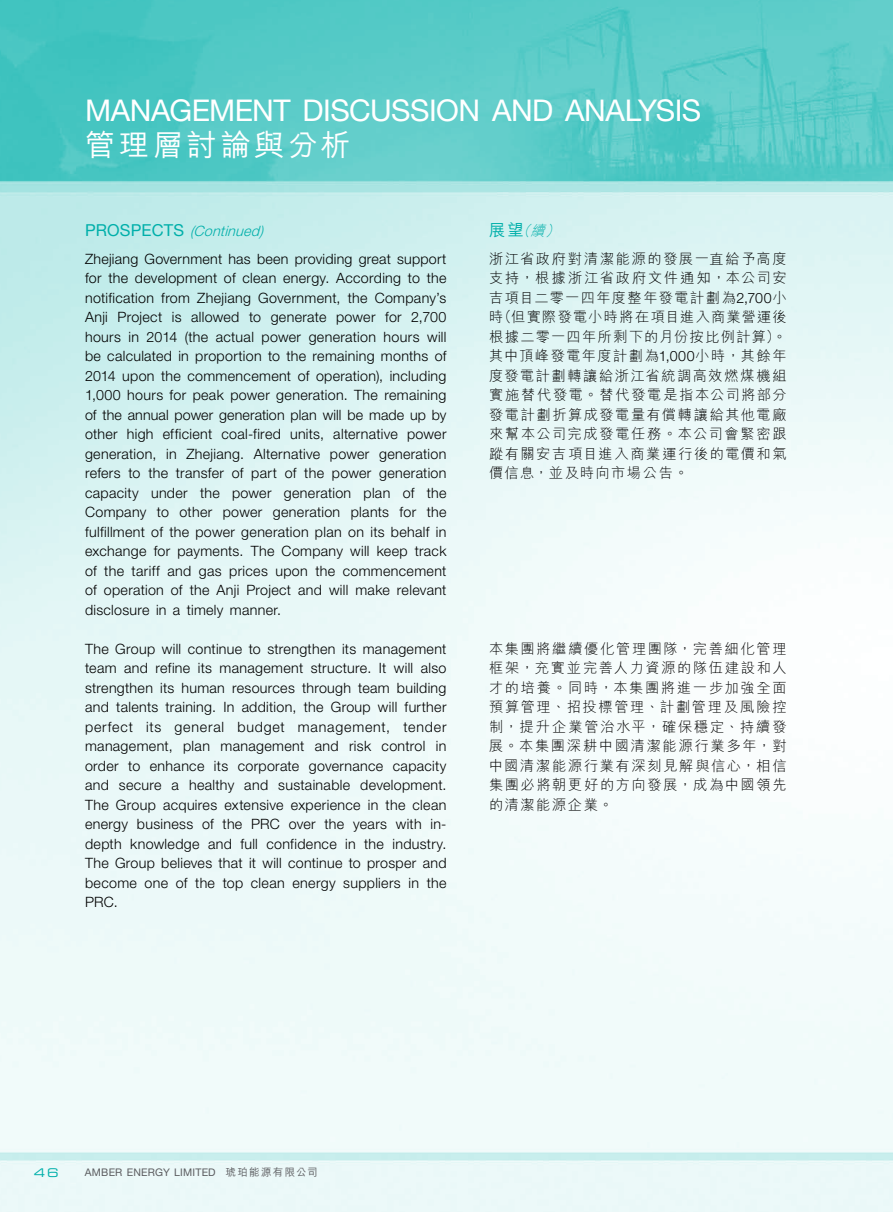
<style>
.page{position:relative;width:893px;height:1212px;background:#fff}
.page>*{position:absolute;margin:0;border:0;box-sizing:border-box;transform-origin:0 0}
.t1{font:30px "Helvetica Neue LT Std";letter-spacing:-.02em;color:#fff}
.t2{font:500 30px "M Hei HK";letter-spacing:.135em;color:#fff}
.t3{font:300 14.25px/19.5px "Helvetica Neue LT Std";letter-spacing:.02em;color:#000;text-align:justify}
.t4{font:300 14.25px/19.5px "M Hei HK";letter-spacing:.11em;color:#000;text-align:justify}
.t5{font:12px "Eurostile LT Std Ex 2";color:#00afaa}
.t6{font:10.5px "Helvetica Neue LT Std";letter-spacing:.02em;color:#5b5c5f}
.s1{font-weight:400;font-size:16.5px;color:#00afaa}
.s2{font-style:italic;color:#00afaa}
.s3{font-weight:500;font-size:16.5px;color:#00afaa}
.s4{font-family:"Helvetica Neue LT Std"}
.s5{font-family:"M Hei HK";font-weight:500}
</style>
<div class="page">
<img style="left:0;top:0;width:893px;height:1212px">
<h1 class="t1" style="left:85px;top:92px;width:618px">MANAGEMENT DISCUSSION AND ANALYSIS</h1>
<h1 class="t2" style="left:85px;top:123px;width:267px">管理層討論與分析</h1>
<p class="t3" style="left:85px;top:217px;width:363px;line-height:27.8px"><span class="s1">P R O S P E C T S</span> <span class="s2">(Continued)<br></span>Zhejiang Government has been providing great support</p>
<p class="t3" style="left:85px;top:268px;width:363px">for the development of clean energy. According to the notification from Zhejiang Government, the Company’s Anji Project is allowed to generate power for 2,700 hours in 2014 (the actual power generation hours will be calculated in proportion to the remaining months of 2014 upon the commencement of operation), including 1,000 hours for peak power generation. The remaining of the annual power generation plan will be made up by other high efficient coal-fired units, alternative power generation, in Zhejiang. Alternative power generation refers to the transfer of part of the power generation capacity under the power generation plan of the Company to other power generation plants for the fulfillment of the power generation plan on its behalf in exchange for payments. The Company will keep track of the tariff and gas prices upon the commencement of operation of the Anji Project and will make relevant disclosure in a timely manner.</p>
<p class="t3" style="left:85px;top:638px;width:363px">The Group will continue to strengthen its management team and refine its management structure. It will also strengthen its human resources through team building and talents training. In addition, the Group will further perfect its general budget management, tender management, plan management and risk control in order to enhance its corporate governance capacity and secure a healthy and sustainable development.<br>The Group acquires extensive experience in the clean energy business of the PRC over the years with in&shy;depth knowledge and full confidence in the industry.<br>The Group believes that it will continue to prosper and become one of the top clean energy suppliers in the PRC.</p>
<p class="t4" style="left:489px;top:216px;width:299px;line-height:27.8px"><span class="s3">展望</span><span class="s2">（續）<br></span>浙江省政府對清潔能源的發展一直給予高度</p>
<p class="t4" style="left:489px;top:268px;width:299px">支持，根據浙江省政府文件通知，本公司安吉項目二零一四年度整年發電計劃為<span class="s4">2,700</span>小時（但實際發電小時將在項目進入商業營運後根據二零一四年所剩下的月份按比例計算）。其中頂峰發電年度計劃為<span class="s4">1,000</span>小時，其餘年度發電計劃轉讓給浙江省統調高效燃煤機組實施替代發電。替代發電是指本公司將部分發電計劃折算成發電量有償轉讓給其他電廠來幫本公司完成發電任務。本公司會緊密跟蹤有關安吉項目進入商業運行後的電價和氣價信息，並及時向市場公告。</p>
<p class="t4" style="left:489px;top:638px;width:299px">本集團將繼續優化管理團隊，完善細化管理框架，充實並完善人力資源的隊伍建設和人才的培養。同時，本集團將進一步加強全面預算管理、招投標管理、計劃管理及風險控制，提升企業管治水平，確保穩定、持續發展。本集團深耕中國清潔能源行業多年，對中國清潔能源行業有深刻見解與信心，相信集團必將朝更好的方向發展，成為中國領先的清潔能源企業。</p>
<p class="t5" style="left:34px;top:1164px;width:26px">46</p>
<p class="t6" style="left:85px;top:1166px;width:234px">AMBER ENERGY LIMITED <span class="s5">琥珀能源有限公司</span></p>
</div>
